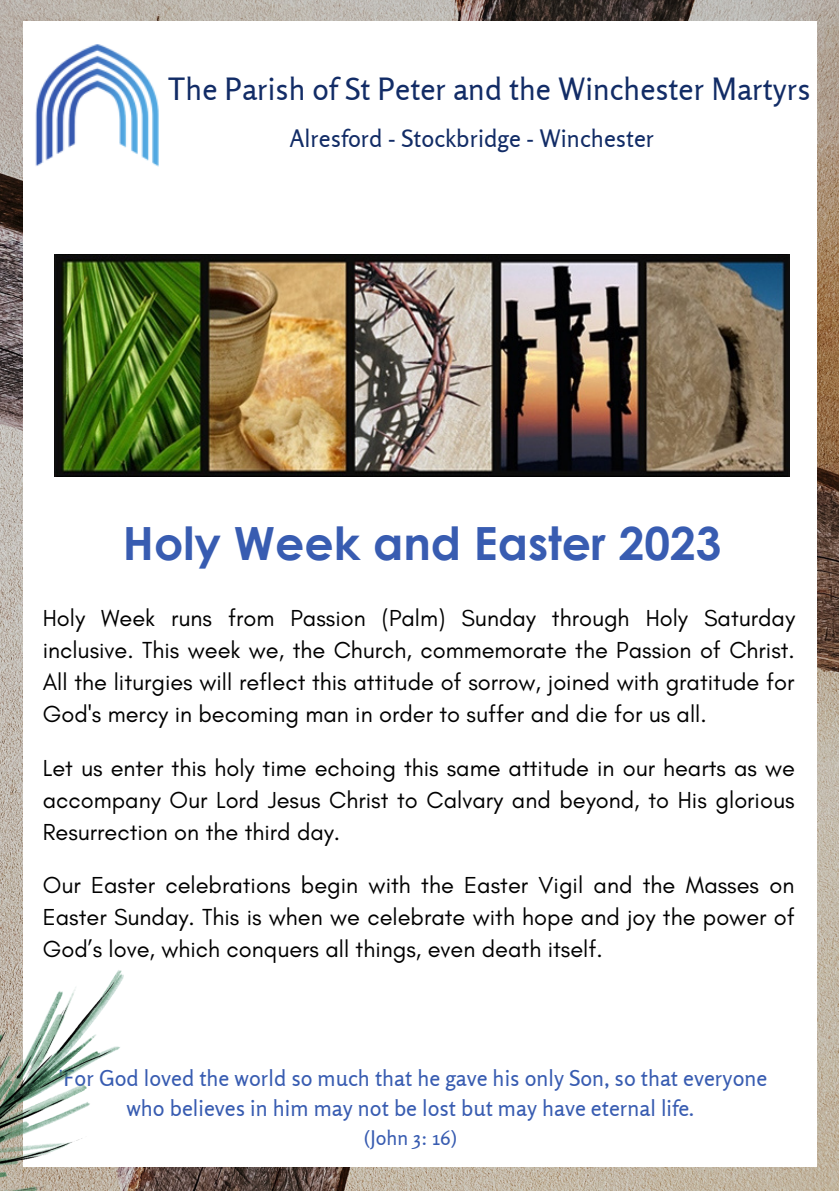
<style>
.page{position:relative;width:839px;height:1191px;background:#fff}
.page>*{position:absolute;margin:0;border:0;box-sizing:border-box;transform-origin:0 0}
.t1{font:700 45.8px "Century Gothic";color:#385cb1}
.t2{font:30.6px "Rosario";color:#122c66}
.t3{font:24px "Rosario";color:#122c66}
.t4{font:23.6px/32px "Glacial Indifference";color:#000;text-align:justify}
.t5{font:22px/30px "Rosario";color:#385cb1;text-align:center}
.t6{font:20px "Rosario";color:#385cb1}
</style>
<div class="page">
<img style="left:0;top:0;width:838px;height:1191px">
<div style="left:24px;top:21px;width:792px;height:1145px;background:#fff"></div>
<img style="left:0;top:969px;width:124px;height:222px">
<img style="left:35px;top:44px;width:124px;height:123px">
<img style="left:54px;top:255px;width:735px;height:222px">
<p class="t2" style="left:168px;top:70px;width:644px">The Parish of St Peter and the Winchester Martyrs</p>
<p class="t3" style="left:289px;top:124px;width:366px">Alresford - Stockbridge - Winchester</p>
<h1 class="t1" style="left:123px;top:514px;width:600px">Holy Week and Easter 2023</h1>
<p class="t4" style="left:43px;top:602px;width:753px">Holy Week runs from Passion (Palm) Sunday through Holy Saturday inclusive. This week we, the Church, commemorate the Passion of Christ.<br>All the liturgies will reflect this attitude of sorrow, joined with gratitude for God's mercy in becoming man in order to suffer and die for us all.</p>
<p class="t4" style="left:43px;top:751px;width:753px">Let us enter this holy time echoing this same attitude in our hearts as we accompany Our Lord Jesus Christ to Calvary and beyond, to His glorious Resurrection on the third day.</p>
<p class="t4" style="left:43px;top:869px;width:753px">Our Easter celebrations begin with the Easter Vigil and the Masses on Easter Sunday. This is when we celebrate with hope and joy the power of God’s love, which conquers all things, even death itself.</p>
<p class="t5" style="left:58px;top:1063px;width:710px">'For God loved the world so much that he gave his only Son, so that everyone who believes in him may not be lost but may have eternal life.</p>
<p class="t6" style="left:364px;top:1125px;width:94px">(John 3: 16)</p>
</div>
